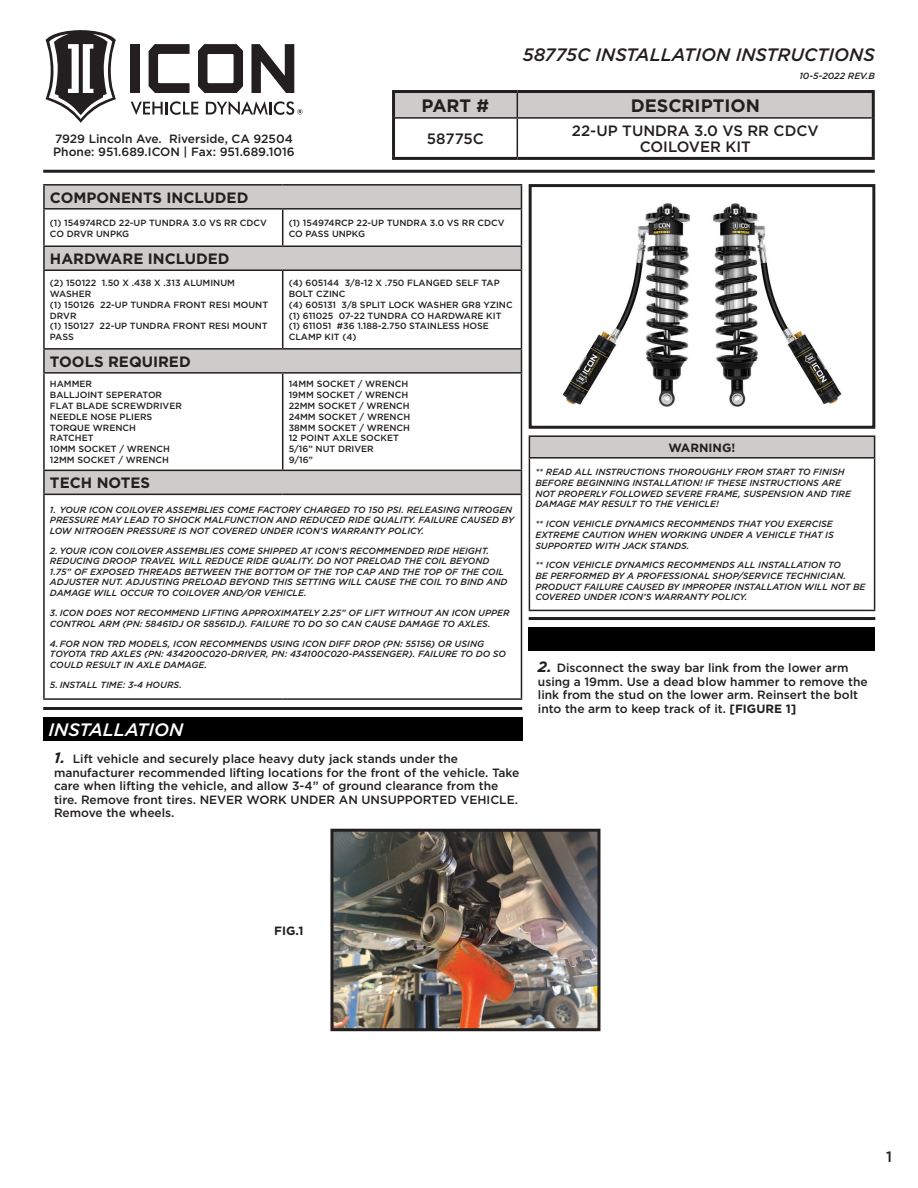
<style>
.page{position:relative;width:918px;height:1188px;background:#fff}
.page>*{position:absolute;margin:0;border:0;box-sizing:border-box;transform-origin:0 0}
.t1{font:italic 500 18px "Gotham";color:#231f20}
.t2{font:700 18px "Gotham";color:#231f20}
.t3{font:italic 500 18px "Gotham";color:#fff}
.t4{font:700 15px "Gotham";color:#231f20}
.t5{font:500 15px/16.5px "Gotham";color:#231f20;text-align:center}
.t6{font:500 12px/13.5px "Gotham";color:#231f20}
.t7{font:700 12px "Gotham";color:#231f20}
.t8{font:italic 500 9px/10.5px "Gotham";color:#231f20}
.t9{font:500 9px/10.8px "Gotham";color:#231f20}
.s1{font-weight:700;font-style:italic;font-size:15px}
.s2{font-weight:700}
</style>
<div class="page">
<hr style="left:43px;top:170px;width:832px;height:3px;background:#231f20">
<div style="left:395px;top:93px;width:477px;height:24px;background:#ceccca"></div>
<hr style="left:395px;top:117px;width:122px;height:2px;background:#231f20">
<hr style="left:517px;top:117px;width:355px;height:2px;background:#231f20">
<hr style="left:517px;top:119px;width:1px;height:38px;background:#231f20">
<hr style="left:392px;top:90px;width:125px;height:3px;background:#231f20">
<hr style="left:392px;top:93px;width:3px;height:25px;background:#231f20">
<hr style="left:517px;top:90px;width:358px;height:3px;background:#231f20">
<hr style="left:872px;top:93px;width:3px;height:25px;background:#231f20">
<hr style="left:392px;top:118px;width:3px;height:39px;background:#231f20">
<hr style="left:872px;top:118px;width:3px;height:39px;background:#231f20">
<hr style="left:392px;top:157px;width:125px;height:3px;background:#231f20">
<hr style="left:517px;top:157px;width:358px;height:3px;background:#231f20">
<div style="left:529px;top:436px;width:346px;height:22px;background:#ceccca"></div>
<hr style="left:529px;top:435px;width:346px;height:2px;background:#231f20">
<svg style="left:529px;top:437px;width:1px;height:20px"></svg>
<svg style="left:874px;top:437px;width:1px;height:20px"></svg>
<hr style="left:529px;top:457px;width:346px;height:2px;background:#231f20">
<hr style="left:529px;top:459px;width:1px;height:151px;background:#231f20">
<hr style="left:874px;top:459px;width:1px;height:151px;background:#231f20">
<hr style="left:529px;top:610px;width:346px;height:1px;background:#231f20">
<img style="left:562px;top:203px;width:280px;height:204px">
<div style="left:529px;top:184px;width:346px;height:245px;border:3px solid #231f20"></div>
<svg style="left:45px;top:186px;width:476px;height:308px"></svg>
<hr style="left:43px;top:184px;width:240px;height:2px;background:#231f20">
<hr style="left:43px;top:186px;width:2px;height:22px;background:#231f20">
<hr style="left:283px;top:184px;width:239px;height:2px;background:#231f20">
<svg style="left:521px;top:186px;width:1px;height:22px"></svg>
<hr style="left:43px;top:208px;width:240px;height:2px;background:#231f20">
<hr style="left:43px;top:210px;width:2px;height:35px;background:#231f20">
<hr style="left:283px;top:208px;width:239px;height:2px;background:#231f20">
<hr style="left:282px;top:210px;width:1px;height:35px;background:#231f20">
<hr style="left:521px;top:210px;width:1px;height:35px;background:#231f20">
<hr style="left:43px;top:245px;width:240px;height:2px;background:#231f20">
<hr style="left:43px;top:247px;width:2px;height:22px;background:#231f20">
<hr style="left:283px;top:245px;width:239px;height:2px;background:#231f20">
<svg style="left:521px;top:247px;width:1px;height:22px"></svg>
<hr style="left:43px;top:269px;width:240px;height:2px;background:#231f20">
<hr style="left:43px;top:271px;width:2px;height:77px;background:#231f20">
<hr style="left:283px;top:269px;width:239px;height:2px;background:#231f20">
<hr style="left:282px;top:271px;width:1px;height:77px;background:#231f20">
<hr style="left:521px;top:271px;width:1px;height:77px;background:#231f20">
<hr style="left:43px;top:348px;width:240px;height:2px;background:#231f20">
<hr style="left:43px;top:350px;width:2px;height:22px;background:#231f20">
<hr style="left:283px;top:348px;width:239px;height:2px;background:#231f20">
<svg style="left:521px;top:350px;width:1px;height:22px"></svg>
<hr style="left:43px;top:372px;width:240px;height:2px;background:#231f20">
<hr style="left:43px;top:374px;width:2px;height:96px;background:#231f20">
<hr style="left:283px;top:372px;width:239px;height:2px;background:#231f20">
<hr style="left:282px;top:374px;width:1px;height:96px;background:#231f20">
<hr style="left:521px;top:374px;width:1px;height:96px;background:#231f20">
<hr style="left:43px;top:470px;width:240px;height:1px;background:#231f20">
<hr style="left:43px;top:471px;width:2px;height:23px;background:#231f20">
<hr style="left:283px;top:470px;width:239px;height:1px;background:#231f20">
<svg style="left:521px;top:471px;width:1px;height:23px"></svg>
<hr style="left:43px;top:494px;width:240px;height:1px;background:#231f20">
<hr style="left:43px;top:495px;width:2px;height:203px;background:#231f20">
<hr style="left:283px;top:494px;width:239px;height:1px;background:#231f20">
<hr style="left:521px;top:495px;width:1px;height:203px;background:#231f20">
<hr style="left:43px;top:698px;width:240px;height:2px;background:#231f20">
<hr style="left:283px;top:698px;width:239px;height:2px;background:#231f20">
<hr style="left:43px;top:707px;width:479px;height:3px;background:#231f20">
<div style="left:43px;top:717px;width:479px;height:24px;background:#000"></div>
<div style="left:131px;top:44px;width:9px;height:49px;background:#231f20"></div>
<svg style="left:149px;top:44px;width:41px;height:49px"></svg>
<svg style="left:198px;top:44px;width:45px;height:49px"></svg>
<svg style="left:251px;top:44px;width:43px;height:49px"></svg>
<svg style="left:131px;top:101px;width:67px;height:14px"></svg>
<svg style="left:45px;top:30px;width:71px;height:93px"></svg>
<svg style="left:206px;top:101px;width:97px;height:14px"></svg>
<hr style="left:529px;top:617px;width:346px;height:3px;background:#231f20">
<div style="left:529px;top:627px;width:346px;height:24px;background:#000"></div>
<img style="left:334px;top:833px;width:262px;height:194px">
<div style="left:330px;top:829px;width:270px;height:202px;border:3px solid #231f20"></div>
<h1 class="t1" style="left:523px;top:43px;width:354px">58775C INSTALLATION INSTRUCTIONS</h1>
<h3 class="t6" style="left:53px;top:131px;width:243px">7929 Lincoln Ave. Riverside, CA 92504<br>Phone: 951.689.ICON | Fax: 951.689.1016</h3>
<p class="t8" style="left:799px;top:71px;width:77px">10-5-2022 REV.B</p>
<h1 class="t2" style="left:422px;top:94px;width:69px">PART #</h1>
<h1 class="t2" style="left:631px;top:94px;width:131px">DESCRIPTION</h1>
<h2 class="t5" style="left:427px;top:130px;width:58px">58775C</h2>
<h2 class="t5" style="left:572px;top:122px;width:248px">22-UP TUNDRA 3.0 VS RR CDCV<br>COILOVER KIT</h2>
<h2 class="t4" style="left:50px;top:188px;width:200px">COMPONENTS INCLUDED</h2>
<p class="t9" style="left:50px;top:217px;width:218px">(1) 154974RCD 22-UP TUNDRA 3.0 VS RR CDCV<br>CO DRVR UNPKG</p>
<p class="t9" style="left:289px;top:217px;width:217px">(1) 154974RCP 22-UP TUNDRA 3.0 VS RR CDCV<br>CO PASS UNPKG</p>
<h2 class="t4" style="left:50px;top:249px;width:181px">HARDWARE INCLUDED</h2>
<p class="t9" style="left:50px;top:277px;width:220px">(2) 150122 1.50 X .438 X .313 ALUMINUM<br>WASHER<br>(1) 150126 22-UP TUNDRA FRONT RESI MOUNT<br>DRVR<br>(1) 150127 22-UP TUNDRA FRONT RESI MOUNT<br>PASS</p>
<p class="t9" style="left:289px;top:277px;width:225px">(4) 605144 3/8-12 X .750 FLANGED SELF TAP<br>BOLT CZINC<br>(4) 605131 3/8 SPLIT LOCK WASHER GR8 YZINC (1) 611025 07-22 TUNDRA CO HARDWARE KIT (1) 611051 #36 1.188-2.750 STAINLESS HOSE<br>CLAMP KIT (4)</p>
<h2 class="t4" style="left:50px;top:352px;width:142px">TOOLS REQUIRED</h2>
<p class="t9" style="left:50px;top:379px;width:133px">HAMMER<br>BALLJOINT SEPERATOR<br>FLAT BLADE SCREWDRIVER<br>NEEDLE NOSE PLIERS<br>TORQUE WRENCH<br>RATCHET<br>10MM SOCKET / WRENCH<br>12MM SOCKET / WRENCH</p>
<p class="t9" style="left:289px;top:379px;width:123px">14MM SOCKET / WRENCH<br>19MM SOCKET / WRENCH<br>22MM SOCKET / WRENCH<br>24MM SOCKET / WRENCH<br>38MM SOCKET / WRENCH<br>12 POINT AXLE SOCKET<br>5/16” NUT DRIVER<br>9/16”</p>
<h2 class="t4" style="left:50px;top:473px;width:102px">TECH NOTES</h2>
<p class="t8" style="left:50px;top:504px;width:465px">1. YOUR ICON COILOVER ASSEMBLIES COME FACTORY CHARGED TO 150 PSI. RELEASING NITROGEN<br>PRESSURE MAY LEAD TO SHOCK MALFUNCTION AND REDUCED RIDE QUALITY. FAILURE CAUSED BY<br>LOW NITROGEN PRESSURE IS NOT COVERED UNDER ICON’S WARRANTY POLICY.</p>
<p class="t8" style="left:50px;top:545px;width:459px">2. YOUR ICON COILOVER ASSEMBLIES COME SHIPPED AT ICON’S RECOMMENDED RIDE HEIGHT.<br>REDUCING DROOP TRAVEL WILL REDUCE RIDE QUALITY. DO NOT PRELOAD THE COIL BEYOND 1.75” OF EXPOSED THREADS BETWEEN THE BOTTOM OF THE TOP CAP AND THE TOP OF THE COIL ADJUSTER NUT. ADJUSTING PRELOAD BEYOND THIS SETTING WILL CAUSE THE COIL TO BIND AND DAMAGE WILL OCCUR TO COILOVER AND/OR VEHICLE.</p>
<p class="t8" style="left:50px;top:608px;width:461px">3. ICON DOES NOT RECOMMEND LIFTING APPROXIMATELY 2.25” OF LIFT WITHOUT AN ICON UPPER<br>CONTROL ARM (PN: 58461DJ OR 58561DJ). FAILURE TO DO SO CAN CAUSE DAMAGE TO AXLES.</p>
<p class="t8" style="left:50px;top:638px;width:458px">4.FOR NON TRD MODELS, ICON RECOMMENDS USING ICON DIFF DROP (PN: 55156) OR USING<br>TOYOTA TRD AXLES (PN: 434200C020-DRIVER, PN: 434100C020-PASSENGER). FAILURE TO DO SO<br>COULD RESULT IN AXLE DAMAGE.</p>
<p class="t8" style="left:50px;top:679px;width:134px">5. INSTALL TIME: 3-4 HOURS.</p>
<h1 class="t3" style="left:49px;top:718px;width:136px">INSTALLATION</h1>
<p class="t6" style="left:54px;top:752px;width:467px"><span class="s1">1.</span> Lift vehicle and securely place heavy duty jack stands under the manufacturer recommended lifting locations for the front of the vehicle. Take care when lifting the vehicle, and allow 3-4” of ground clearance from the tire. Remove front tires. NEVER WORK UNDER AN UNSUPPORTED VEHICLE.<br>Remove the wheels.</p>
<h3 class="t7" style="left:669px;top:440px;width:68px">WARNING!</h3>
<p class="t8" style="left:535px;top:466px;width:317px">** READ ALL INSTRUCTIONS THOROUGHLY FROM START TO FINISH BEFORE BEGINNING INSTALLATION! IF THESE INSTRUCTIONS ARE NOT PROPERLY FOLLOWED SEVERE FRAME, SUSPENSION AND TIRE DAMAGE MAY RESULT TO THE VEHICLE!</p>
<p class="t8" style="left:535px;top:518px;width:300px;text-align:justify">** ICON VEHICLE DYNAMICS RECOMMENDS THAT YOU EXERCISE EXTREME CAUTION WHEN WORKING UNDER A VEHICLE THAT IS SUPPORTED WITH JACK STANDS.</p>
<p class="t8" style="left:535px;top:559px;width:332px">** ICON VEHICLE DYNAMICS RECOMMENDS ALL INSTALLATION TO<br>BE PERFORMED BY A PROFESSIONAL SHOP/SERVICE TECHNICIAN.<br>PRODUCT FAILURE CAUSED BY IMPROPER INSTALLATION WILL NOT BE COVERED UNDER ICON’S WARRANTY POLICY.</p>
<h3 class="t6" style="left:538px;top:661px;width:331px"><span class="s1">2.</span> Disconnect the sway bar link from the lower arm using a 19mm. Use a dead blow hammer to remove the link from the stud on the lower arm. Reinsert the bolt into the arm to keep track of it. <span class="s2">[FIGURE 1]</span></h3>
<h3 class="t7" style="left:274px;top:923px;width:31px">FIG.1</h3>
<h2 class="t5" style="left:886px;top:1148px;width:7px">1</h2>
</div>
